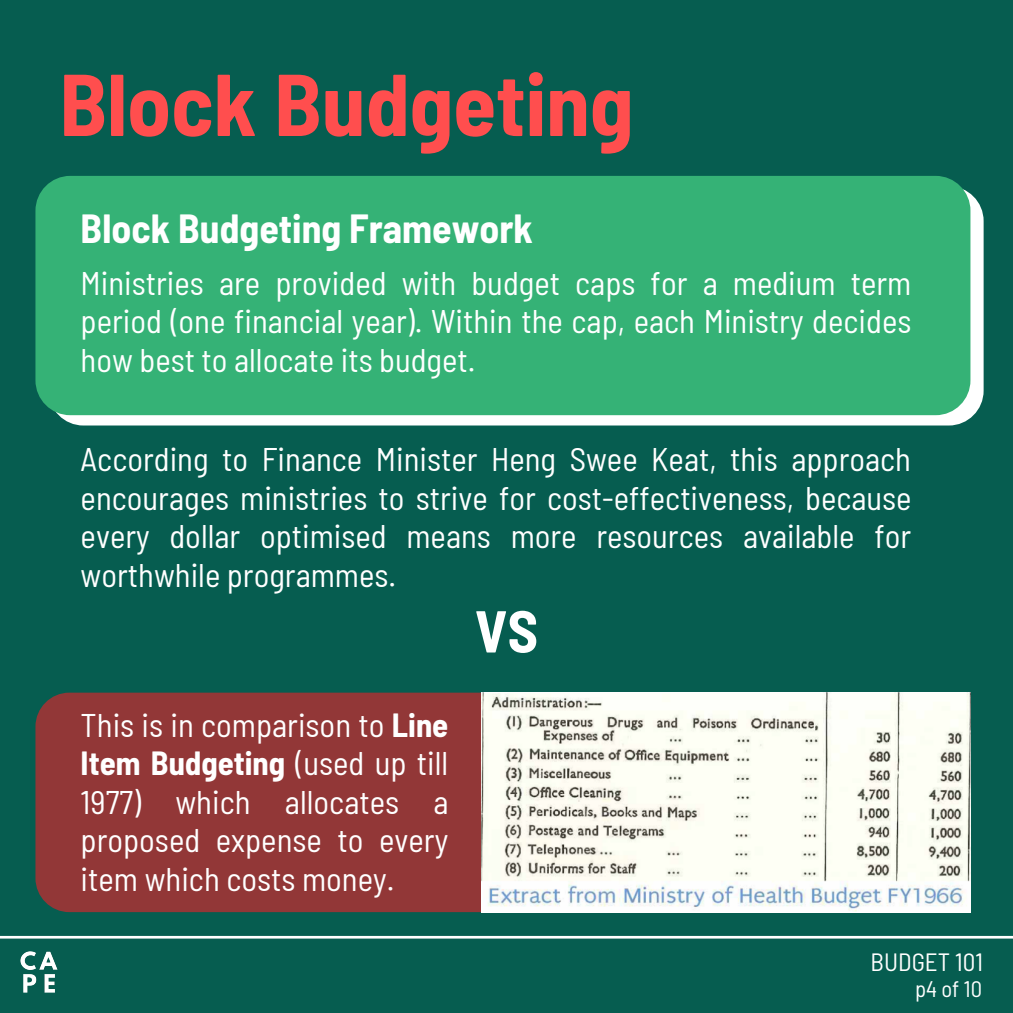
<style>
.page{position:relative;width:1013px;height:1013px;background:#fff}
.page>*{position:absolute;margin:0;border:0;box-sizing:border-box;transform-origin:0 0}
.t1{font:700 semi-condensed 87.5px "Barlow";color:#ff4e4e}
.t2{font:700 semi-condensed 59px "Barlow";color:#fff}
.t3{font:700 semi-condensed 39.75px "Barlow";color:#fff}
.t4{font:semi-condensed 32.75px/38.5px "Barlow";color:#fff;text-align:justify}
.t5{font:semi-condensed 25px "Barlow";color:#fff}
.t6{font:semi-condensed 22.5px "Barlow";color:#fff}
.s1{font-weight:700}
</style>
<div class="page">
<div style="left:0;top:0;width:1012px;height:1012px;background:#065d50"></div>
<div style="left:49px;top:186px;width:934px;height:239px;background:#fff;border-radius:35px"></div>
<div style="left:35px;top:176px;width:935px;height:239px;background:#35b276;border-radius:35px"></div>
<div style="left:35px;top:692px;width:757px;height:220px;background:#923737;border-radius:34px"></div>
<img style="left:481px;top:692px;width:489px;height:220px">
<img style="left:20px;top:951px;width:38px;height:42px">
<svg style="left:0;top:935px;width:1012px;height:3px;background:#b2cdc9"></svg>
<p class="t1" style="left:60px;top:48px;width:575px">Block Budgeting</p>
<p class="t3" style="left:81px;top:203px;width:454px">Block Budgeting Framework</p>
<p class="t4" style="left:81px;top:262px;width:832px">Ministries are provided with budget caps for a medium term period (one financial year). Within the cap, each Ministry decides how best to allocate its budget.</p>
<p class="t4" style="left:81px;top:439px;width:832px">According to Finance Minister Heng Swee Keat, this approach encourages ministries to strive for cost-effectiveness, because every dollar optimised means more resources available for worthwhile programmes.</p>
<p class="t2" style="left:475px;top:593px;width:65px">VS</p>
<p class="t4" style="left:81px;top:704px;width:369px">This is in comparison to <span class="s1">Line Item Budgeting</span> (used up till 1977) which allocates a proposed expense to every item which costs money.</p>
<p class="t5" style="left:870px;top:945px;width:114px">BUDGET 101</p>
<p class="t6" style="left:915px;top:974px;width:68px">p4 of 10</p>
</div>
